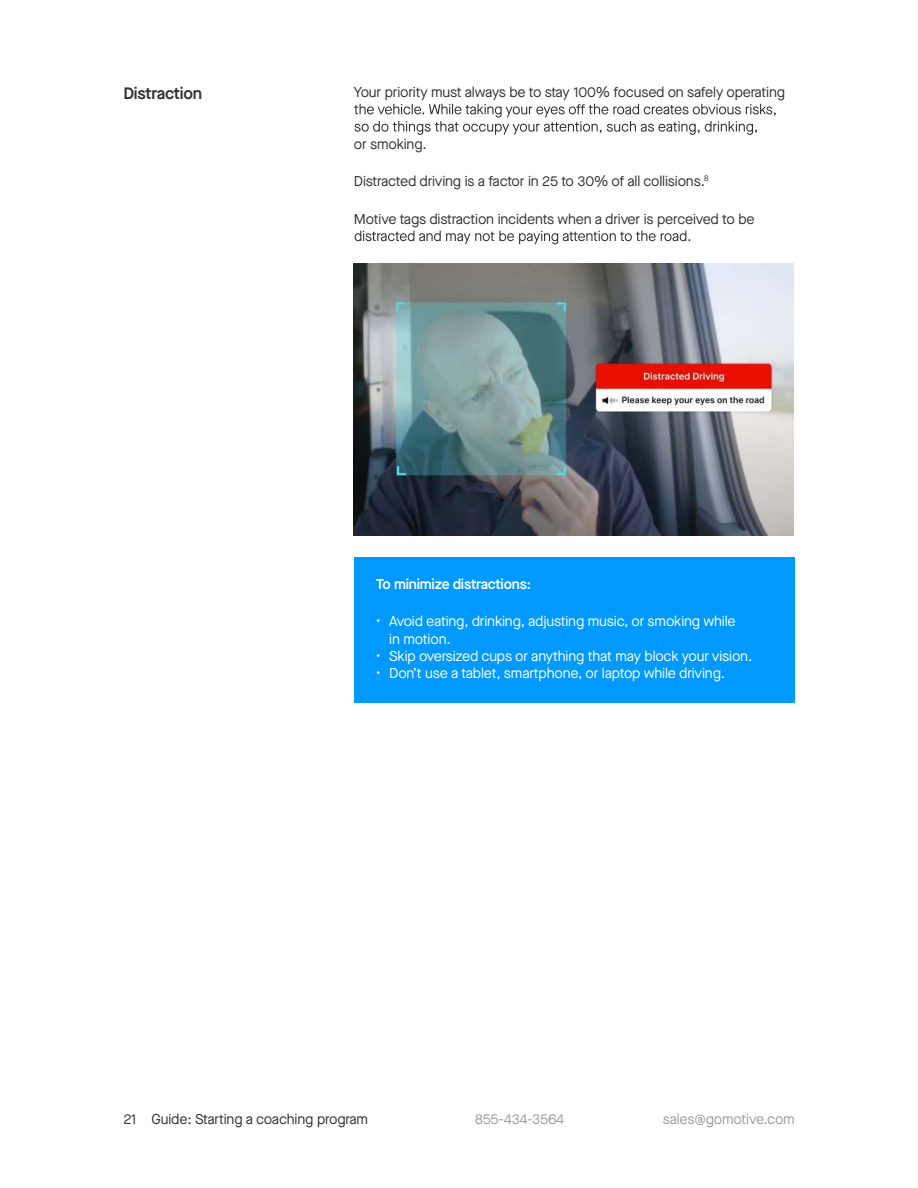
<style>
.page{position:relative;width:918px;height:1188px;background:#fff}
.page>*{position:absolute;margin:0;border:0;box-sizing:border-box;transform-origin:0 0}
.t1{font:600 16.5px "Maison Neue";letter-spacing:-.01em;color:#333130}
.t2{font:14.25px "Maison Neue";letter-spacing:-.01em;color:#333130}
.t3{font:14.25px/17.2px "Maison Neue";letter-spacing:-.01em;color:#fff}
.t4{font:14.25px "Maison Neue";letter-spacing:-.01em;color:#9e9b9b}
.t5{font:600 14.25px "Maison Neue";letter-spacing:-.01em;color:#fff}
</style>
<div class="page">
<img style="left:353px;top:264px;width:441px;height:272px">
<svg style="left:354px;top:104px;width:422px;height:31px"></svg>
<svg style="left:355px;top:231px;width:335px;height:13px"></svg>
<div style="left:354px;top:558px;width:441px;height:145px;background:#09f"></div>
<p class="t1" style="left:123px;top:82px;width:80px">Distraction</p>
<p class="t2" style="left:354px;top:83px;width:433px">Your priority must always be to stay 100% focused on safely operating</p>
<p class="t2" style="left:354px;top:134px;width:74px">or smoking.</p>
<p class="t2" style="left:354px;top:172px;width:356px">Distracted driving is a factor in 25 to 30% of all collisions.<sup>8</sup></p>
<p class="t2" style="left:354px;top:209px;width:402px">Motive tags distraction incidents when a driver is perceived to be</p>
<p class="t5" style="left:376px;top:574px;width:157px">To minimize distractions:</p>
<p class="t3" style="left:389px;top:613px;width:348px;text-indent:-13px">• Avoid eating, drinking, adjusting music, or smoking while in motion.</p>
<p class="t3" style="left:376px;top:647px;width:378px">• Skip oversized cups or anything that may block your vision.</p>
<p class="t3" style="left:376px;top:664px;width:351px">• Don’t use a tablet, smartphone, or laptop while driving.</p>
<p class="t2" style="left:123px;top:1110px;width:246px">21 Guide: Starting a coaching program</p>
<p class="t4" style="left:475px;top:1110px;width:90px">855-434-3564</p>
<p class="t4" style="left:663px;top:1110px;width:134px">sales@gomotive.com</p>
</div>
